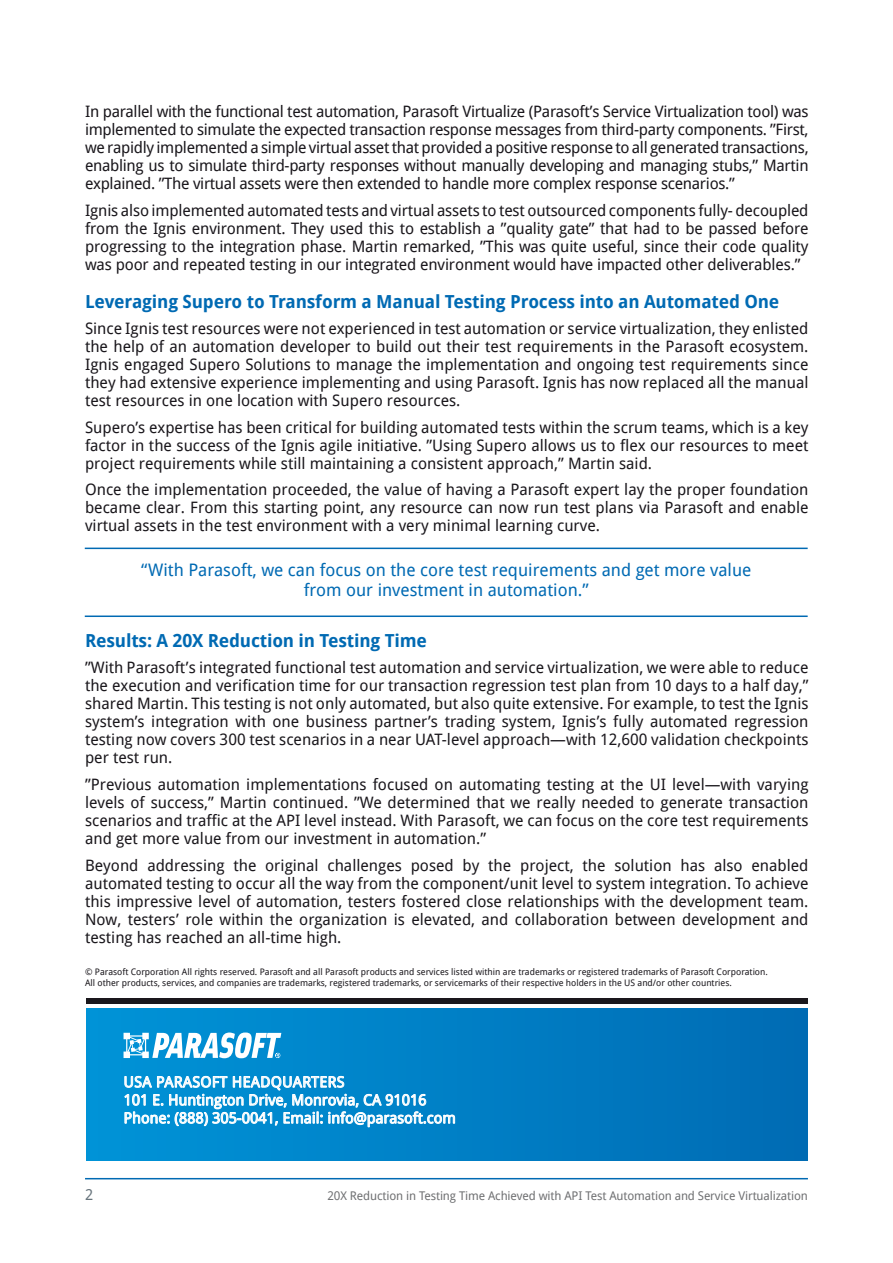
<style>
.page{position:relative;width:893px;height:1263px;background:#fff}
.page>*{position:absolute;margin:0;border:0;box-sizing:border-box;transform-origin:0 0}
.t1{font:700 18px "Droid Sans";letter-spacing:-.01em;color:#006ab3}
.t2{font:17.25px/20.7px "Droid Sans";color:#006ab3;text-align:center}
.t3{font:15.75px/18px "Droid Sans";color:#1a171c;text-align:justify}
.t4{font:15px/18px "Droid Sans";color:#fff}
.t5{font:15px "Droid Sans";color:#67747c}
.t6{font:12px "Droid Sans";letter-spacing:-.01em;color:#707173}
.t7{font:9px/10.8px "Droid Sans";color:#1a171c}
</style>
<div class="page">
<hr style="left:85px;top:1178px;width:723px;height:1px;background:#006ab3">
<div style="left:86px;top:998px;width:722px;height:6px;background:#1a171c"></div>
<div style="left:86px;top:1008px;width:722px;height:152px;background:linear-gradient(to right,#0094d8,#006bb4)"></div>
<svg style="left:124px;top:1075px;width:331px;height:52px;background:#3fa5d9"></svg>
<svg style="left:124px;top:1032px;width:157px;height:26px"></svg>
<hr style="left:85px;top:548px;width:723px;height:1px;background:#006ab3">
<hr style="left:85px;top:615px;width:723px;height:2px;background:#006ab3">
<p class="t3" style="left:85px;top:103px;width:725px">In parallel with the functional test automation, Parasoft Virtualize (Parasoft’s Service Virtualization tool) was implemented to simulate the expected transaction response messages from third-party components. ”First, we rapidly implemented a simple virtual asset that provided a positive response to all generated transactions, enabling us to simulate third-party responses without manually developing and managing stubs,” Martin explained. ”The virtual assets were then extended to handle more complex response scenarios.”</p>
<p class="t3" style="left:85px;top:201px;width:725px">Ignis also implemented automated tests and virtual assets to test outsourced components fully- decoupled from the Ignis environment. They used this to establish a ”quality gate” that had to be passed before progressing to the integration phase. Martin remarked, ”This was quite useful, since their code quality was poor and repeated testing in our integrated environment would have impacted other deliverables.”</p>
<p class="t1" style="left:85px;top:290px;width:696px">Leveraging Supero to Transform a Manual Testing Process into an Automated One</p>
<p class="t3" style="left:85px;top:320px;width:725px">Since Ignis test resources were not experienced in test automation or service virtualization, they enlisted the help of an automation developer to build out their test requirements in the Parasoft ecosystem.<br>Ignis engaged Supero Solutions to manage the implementation and ongoing test requirements since they had extensive experience implementing and using Parasoft. Ignis has now replaced all the manual test resources in one location with Supero resources.</p>
<p class="t3" style="left:85px;top:418px;width:725px">Supero’s expertise has been critical for building automated tests within the scrum teams, which is a key factor in the success of the Ignis agile initiative. ”Using Supero allows us to flex our resources to meet project requirements while still maintaining a consistent approach,” Martin said.</p>
<p class="t3" style="left:85px;top:481px;width:725px">Once the implementation proceeded, the value of having a Parasoft expert lay the proper foundation became clear. From this starting point, any resource can now run test plans via Parasoft and enable virtual assets in the test environment with a very minimal learning curve.</p>
<p class="t2" style="left:141px;top:559px;width:612px">“With Parasoft, we can focus on the core test requirements and get more value from our investment in automation.”</p>
<p class="t1" style="left:85px;top:629px;width:344px">Results: A 20X Reduction in Testing Time</p>
<p class="t3" style="left:85px;top:659px;width:725px">”With Parasoft’s integrated functional test automation and service virtualization, we were able to reduce the execution and verification time for our transaction regression test plan from 10 days to a half day,” shared Martin. This testing is not only automated, but also quite extensive. For example, to test the Ignis system’s integration with one business partner’s trading system, Ignis’s fully automated regression testing now covers 300 test scenarios in a near UAT-level approach—with 12,600 validation checkpoints per test run.</p>
<p class="t3" style="left:85px;top:775px;width:725px">”Previous automation implementations focused on automating testing at the UI level—with varying levels of success,” Martin continued. ”We determined that we really needed to generate transaction scenarios and traffic at the API level instead. With Parasoft, we can focus on the core test requirements and get more value from our investment in automation.”</p>
<p class="t3" style="left:85px;top:856px;width:725px">Beyond addressing the original challenges posed by the project, the solution has also enabled automated testing to occur all the way from the component/unit level to system integration. To achieve this impressive level of automation, testers fostered close relationships with the development team.<br>Now, testers’ role within the organization is elevated, and collaboration between development and testing has reached an all-time high.</p>
<p class="t7" style="left:85px;top:966px;width:684px">© Parasoft Corporation All rights reserved. Parasoft and all Parasoft products and services listed within are trademarks or registered trademarks of Parasoft Corporation.<br>All other products, services, and companies are trademarks, registered trademarks, or servicemarks of their respective holders in the US and/or other countries.</p>
<p class="t4" style="left:124px;top:1073px;width:334px">USA PARASOFT HEADQUARTERS<br>101 E. Huntington Drive, Monrovia, CA 91016<br>Phone: (888) 305-0041, Email: info@parasoft.com</p>
<p class="t5" style="left:85px;top:1185px;width:10px">2</p>
<p class="t6" style="left:327px;top:1188px;width:482px">20X Reduction in Testing Time Achieved with API Test Automation and Service Virtualization</p>
</div>
